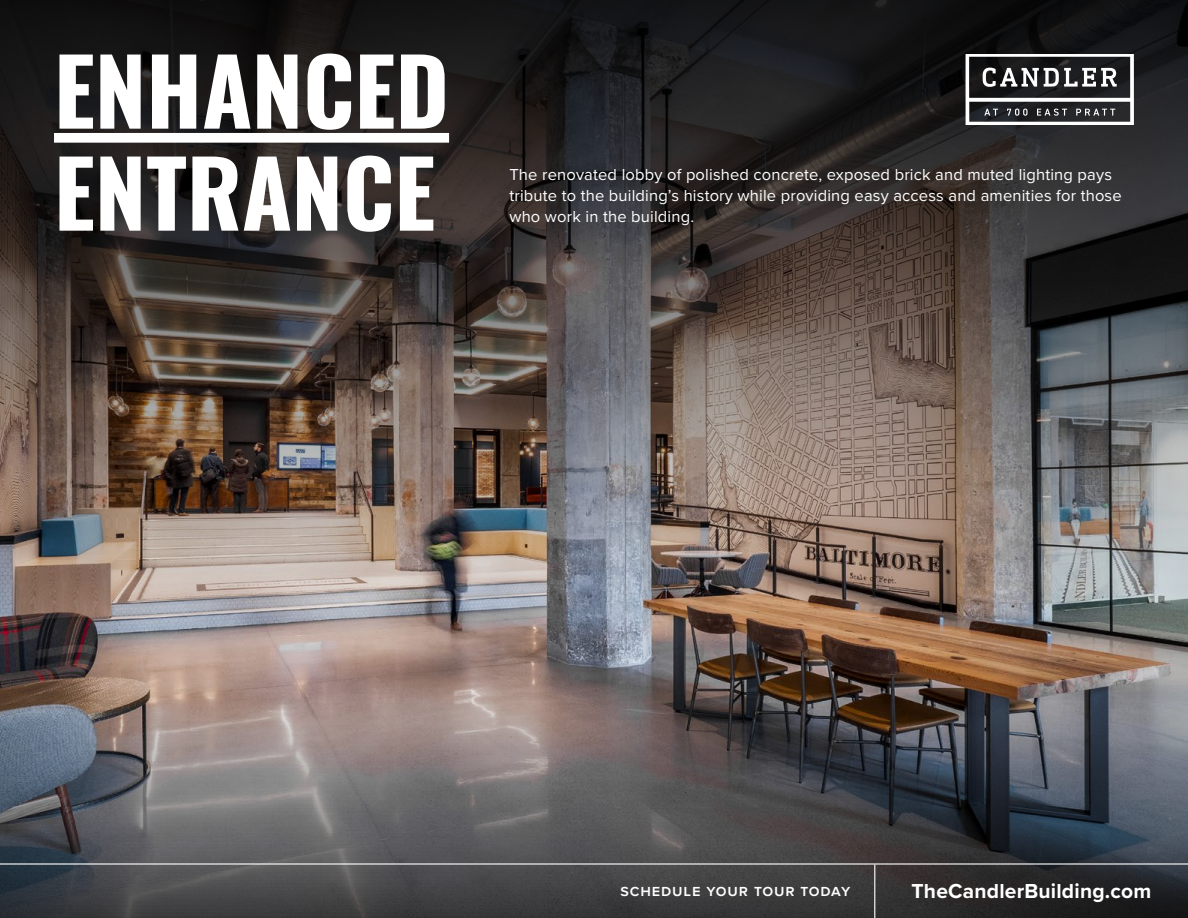
<style>
.page{position:relative;width:1188px;height:918px;background:#fff}
.page>*{position:absolute;margin:0;border:0;box-sizing:border-box;transform-origin:0 0}
.t1{font:91.5px/102px "Oswald";color:#fff}
.t2{font:700 21px "Proxima Nova";letter-spacing:.01em;color:#fff}
.t3{font:16.5px/21px "Proxima Nova";letter-spacing:.01em;color:#fff}
.t4{font:600 16.5px "Proxima Nova";letter-spacing:.05em;color:#fff}
</style>
<div class="page">
<img style="left:0;top:0;width:1188px;height:918px">
<hr style="left:0;top:863px;width:1188px;height:2px;background:#fff">
<hr style="left:874px;top:865px;width:1px;height:53px;background:#fff">
<div style="left:54px;top:133px;width:395px;height:10px;background:#fff"></div>
<h1 class="t1" style="left:54px;top:31px;width:397px">ENHANCED<br>ENTRANCE</h1>
<p class="t3" style="left:509px;top:164px;width:614px">The renovated lobby of polished concrete, exposed brick and muted lighting pays tribute to the building’s history while providing easy access and amenities for those who work in the building.</p>
<p class="t4" style="left:621px;top:878px;width:231px">schedule your tour today</p>
<p class="t2" style="left:912px;top:875px;width:241px">TheCandlerBuilding.com</p>
</div>
